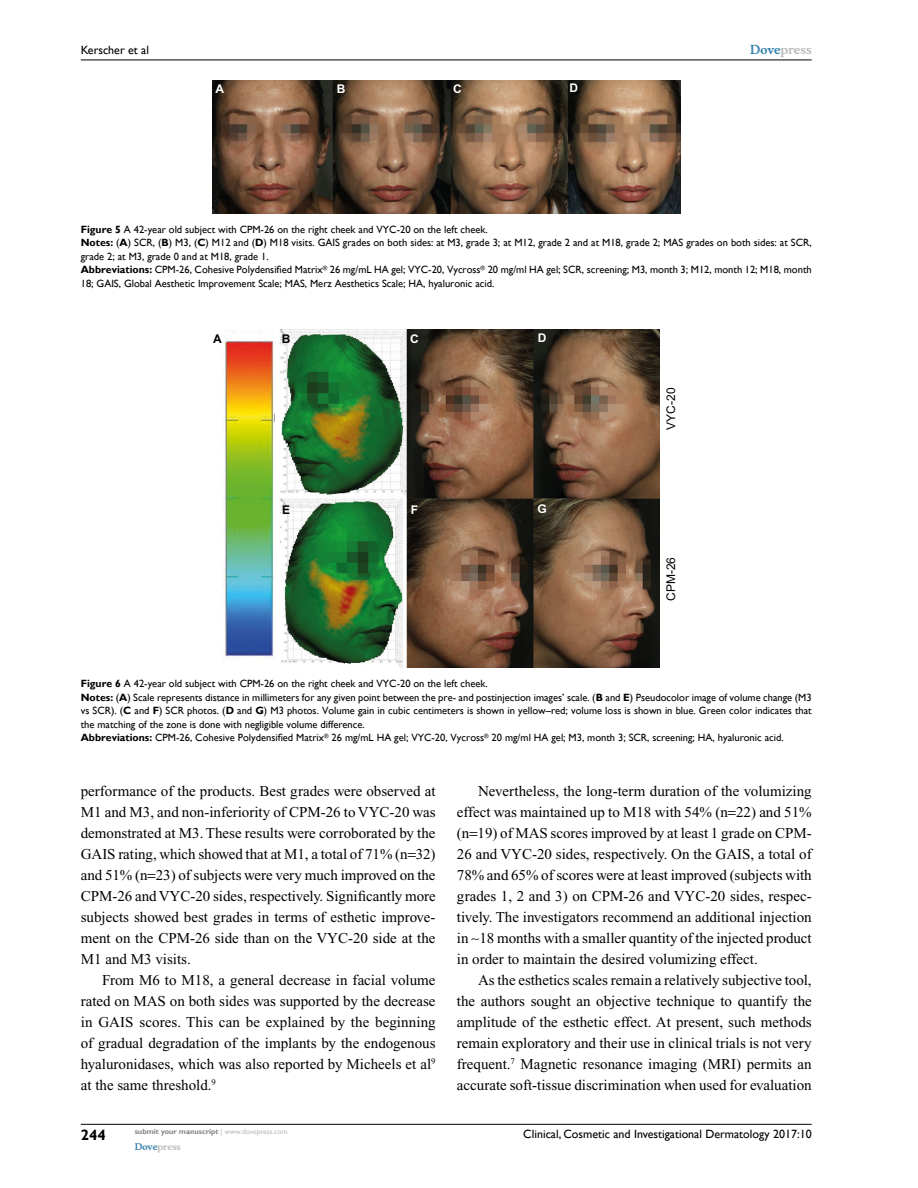
<style>
.page{position:relative;width:918px;height:1188px;background:#fff}
.page>*{position:absolute;margin:0;border:0;box-sizing:border-box;transform-origin:0 0}
.t1{font:15px/21px "Times New Roman";color:#000;text-align:justify}
.t2{font:700 15px "Gill Sans";color:#000}
.t3{font:12px "Gill Sans";color:#000}
.t4{font:12px "Arial";color:#000}
.t5{font:700 12px "Musee";color:#b8babc}
.t6{font:700 12px "Arial";color:#fff}
.t7{font:700 12px "Arial";color:#000}
.t8{font:10.5px/13.5px "Gill Sans";color:#000}
.t9{font:700 9px "Musee";color:#b8babc}
.t10{font:700 7.5px "Gill Sans";color:#808285}
.s1{color:#3785ad}
.s2{font-weight:700}
.s3{font-weight:400;color:#b8babc}
</style>
<div class="page">
<hr style="left:81px;top:1124px;width:731px;height:1px;background:#000">
<hr style="left:81px;top:60px;width:731px;height:1px;background:#000">
<img style="left:212px;top:81px;width:468px;height:132px">
<img style="left:222px;top:330px;width:438px;height:338px">
<p class="t3" style="left:81px;top:43px;width:70px">Kerscher et al</p>
<p class="t6" style="left:215px;top:80px;width:10px">A</p>
<p class="t6" style="left:337px;top:80px;width:10px">B</p>
<p class="t6" style="left:453px;top:80px;width:10px">C</p>
<p class="t6" style="left:569px;top:79px;width:10px">D</p>
<p class="t5" style="left:750px;top:43px;width:63px"><span class="s1">Dove</span>press</p>
<p class="t8" style="left:81px;top:223px;width:732px"><span class="s2">Figure 5</span> A 42-year old subject with CPM-26 on the right cheek and VYC-20 on the left cheek.<br><span class="s2">Notes:</span> (<span class="s2">A</span>) SCR, (<span class="s2">B</span>) M3, (<span class="s2">C</span>) M12 and (<span class="s2">D</span>) M18 visits. GAIS grades on both sides: at M3, grade 3; at M12, grade 2 and at M18, grade 2; MAS grades on both sides: at SCR, grade 2; at M3, grade 0 and at M18, grade 1.<br><span class="s2">Abbreviations:</span> CPM-26, Cohesive Polydensified Matrix<sup>®</sup> 26 mg/mL HA gel; VYC-20, Vycross<sup>®</sup> 20 mg/ml HA gel; SCR, screening; M3, month 3; M12, month 12; M18, month 18; GAIS, Global Aesthetic Improvement Scale; MAS, Merz Aesthetics Scale; HA, hyaluronic acid.</p>
<p class="t7" style="left:213px;top:330px;width:10px">A</p>
<p class="t7" style="left:282px;top:330px;width:10px">B</p>
<p class="t6" style="left:410px;top:330px;width:10px">C</p>
<p class="t6" style="left:538px;top:329px;width:10px">D</p>
<p class="t7" style="left:282px;top:501px;width:10px">E</p>
<p class="t6" style="left:411px;top:501px;width:9px">F</p>
<p class="t6" style="left:538px;top:500px;width:11px">G</p>
<p class="t4" style="left:663px;top:430px;width:44px;rotate:-90deg">VYC-20</p>
<p class="t4" style="left:663px;top:601px;width:46px;rotate:-90deg">CPM-26</p>
<p class="t8" style="left:81px;top:677px;width:732px"><span class="s2">Figure 6</span> A 42-year old subject with CPM-26 on the right cheek and VYC-20 on the left cheek.<br><span class="s2">Notes:</span> (<span class="s2">A</span>) Scale represents distance in millimeters for any given point between the pre- and postinjection images’ scale. (<span class="s2">B</span> and <span class="s2">E</span>) Pseudocolor image of volume change (M3 vs SCR). (<span class="s2">C</span> and <span class="s2">F</span>) SCR photos. (<span class="s2">D</span> and <span class="s2">G</span>) M3 photos. Volume gain in cubic centimeters is shown in yellow–red; volume loss is shown in blue. Green color indicates that the matching of the zone is done with negligible volume difference.<br><span class="s2">Abbreviations:</span> CPM-26, Cohesive Polydensified Matrix<sup>®</sup> 26 mg/mL HA gel; VYC-20, Vycross<sup>®</sup> 20 mg/ml HA gel; M3, month 3; SCR, screening; HA, hyaluronic acid.</p>
<p class="t1" style="left:81px;top:780px;width:357px">performance of the products. Best grades were observed at M1 and M3, and non-inferiority of CPM-26 to VYC-20 was demonstrated at M3. These results were corroborated by the GAIS rating, which showed that at M1, a total of 71% (n 32) and 51% (n 23) of subjects were very much improved on the CPM-26 and VYC-20 sides, respectively. Significantly more subjects showed best grades in terms of esthetic improve&shy;ment on the CPM-26 side than on the VYC-20 side at the M1 and M3 visits.</p>
<p class="t1" style="left:81px;top:969px;width:357px;text-indent:21px">From M6 to M18, a general decrease in facial volume rated on MAS on both sides was supported by the decrease in GAIS scores. This can be explained by the beginning of gradual degradation of the implants by the endogenous hyaluronidases, which was also reported by Micheels et al<sup>9 </sup>at the same threshold.<sup>9</sup></p>
<p class="t1" style="left:457px;top:780px;width:356px;text-indent:21px">Nevertheless, the long-term duration of the volumizing effect was maintained up to M18 with 54% (n 22) and 51% (n 19) of MAS scores improved by at least 1 grade on CPM-26 and VYC-20 sides, respectively. On the GAIS, a total of 78% and 65% of scores were at least improved (subjects with grades 1, 2 and 3) on CPM-26 and VYC-20 sides, respec&shy;tively. The investigators recommend an additional injection in 18 months with a smaller quantity of the injected product in order to maintain the desired volumizing effect.</p>
<p class="t1" style="left:457px;top:969px;width:356px;text-indent:21px">As the esthetics scales remain a relatively subjective tool, the authors sought an objective technique to quantify the amplitude of the esthetic effect. At present, such methods remain exploratory and their use in clinical trials is not very frequent.<sup>7</sup> Magnetic resonance imaging (MRI) permits an accurate soft-tissue discrimination when used for evaluation</p>
<p class="t2" style="left:81px;top:1126px;width:26px">244</p>
<p class="t10" style="left:135px;top:1127px;width:154px">submit your manuscript <span class="s3">| www.dovepress.com</span></p>
<p class="t9" style="left:135px;top:1141px;width:48px"><span class="s1">Dove</span>press</p>
<p class="t3" style="left:523px;top:1127px;width:290px">Clinical, Cosmetic and Investigational Dermatology 2017:10</p>
</div>
